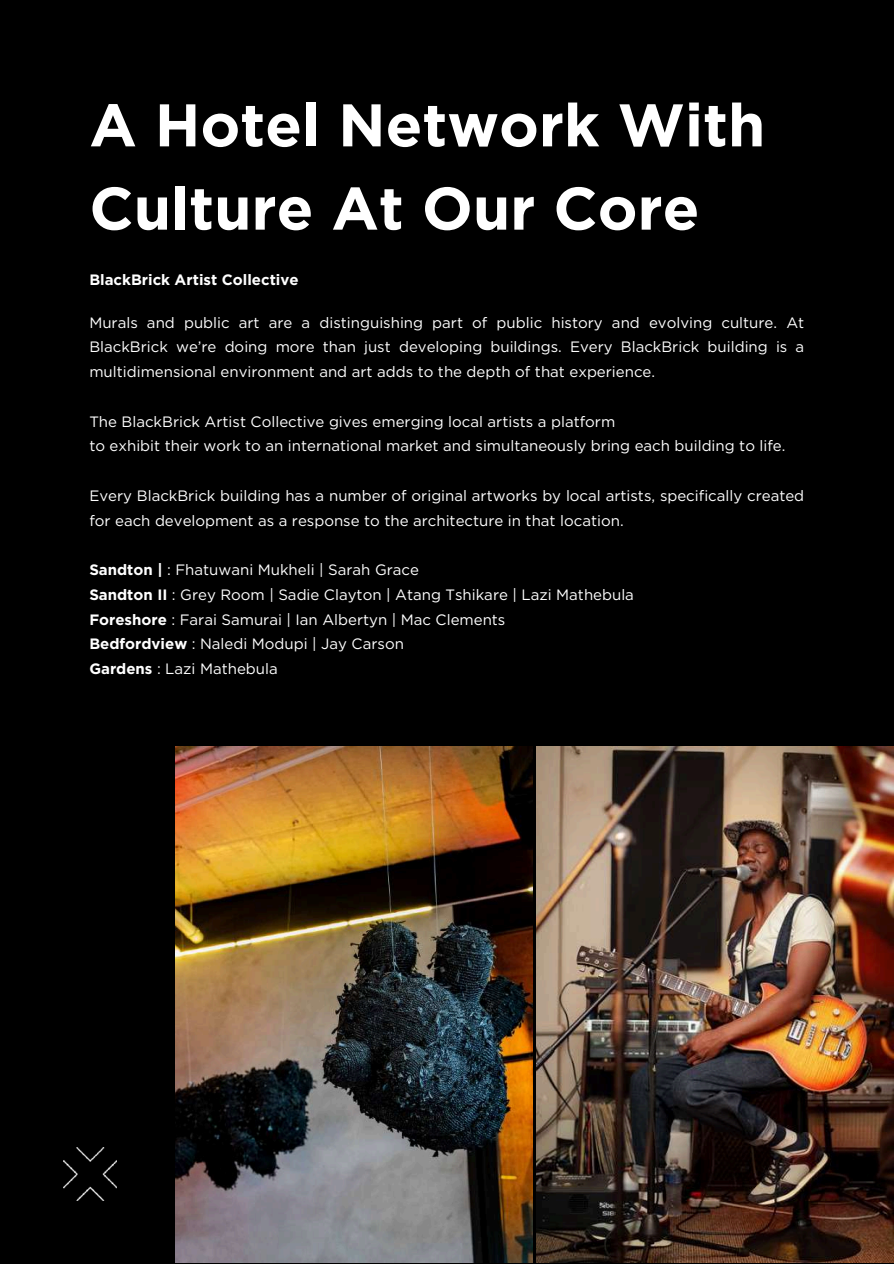
<style>
.page{position:relative;width:894px;height:1264px;background:#fff}
.page>*{position:absolute;margin:0;border:0;box-sizing:border-box;transform-origin:0 0}
.t1{font:700 60px/83.2px "Gotham";color:#fff}
.t2{font:15px/24.8px "Gotham";color:#fff}
.t3{font:700 15px "Gotham";color:#fff}
.s1{font-weight:700}
</style>
<div class="page">
<div style="left:0;top:0;width:893px;height:1263px;background:#000"></div>
<img style="left:63px;top:1147px;width:53px;height:53px">
<img style="left:536px;top:746px;width:357px;height:516px">
<img style="left:175px;top:746px;width:357px;height:516px">
<h1 class="t1" style="left:89px;top:83px;width:677px">A Hotel Network With<br>Culture At Our Core</h1>
<p class="t3" style="left:89px;top:270px;width:211px">BlackBrick Artist Collective</p>
<p class="t2" style="left:89px;top:310px;width:716px;text-align:justify">Murals and public art are a distinguishing part of public history and evolving culture. At BlackBrick we’re doing more than just developing buildings. Every BlackBrick building is a multidimensional environment and art adds to the depth of that experience.</p>
<p class="t2" style="left:89px;top:409px;width:697px">The BlackBrick Artist Collective gives emerging local artists a platform<br>to exhibit their work to an international market and simultaneously bring each building to life.</p>
<p class="t2" style="left:89px;top:483px;width:716px">Every BlackBrick building has a number of original artworks by local artists, specifically created for each development as a response to the architecture in that location.</p>
<p class="t2" style="left:89px;top:557px;width:546px"><span class="s1">Sandton |</span> : Fhatuwani Mukheli | Sarah Grace<br><span class="s1">Sandton II</span> : Grey Room | Sadie Clayton | Atang Tshikare | Lazi Mathebula <span class="s1">Foreshore</span> : Farai Samurai | Ian Albertyn | Mac Clements<br><span class="s1">Bedfordview</span> : Naledi Modupi | Jay Carson<br><span class="s1">Gardens</span> : Lazi Mathebula</p>
</div>
